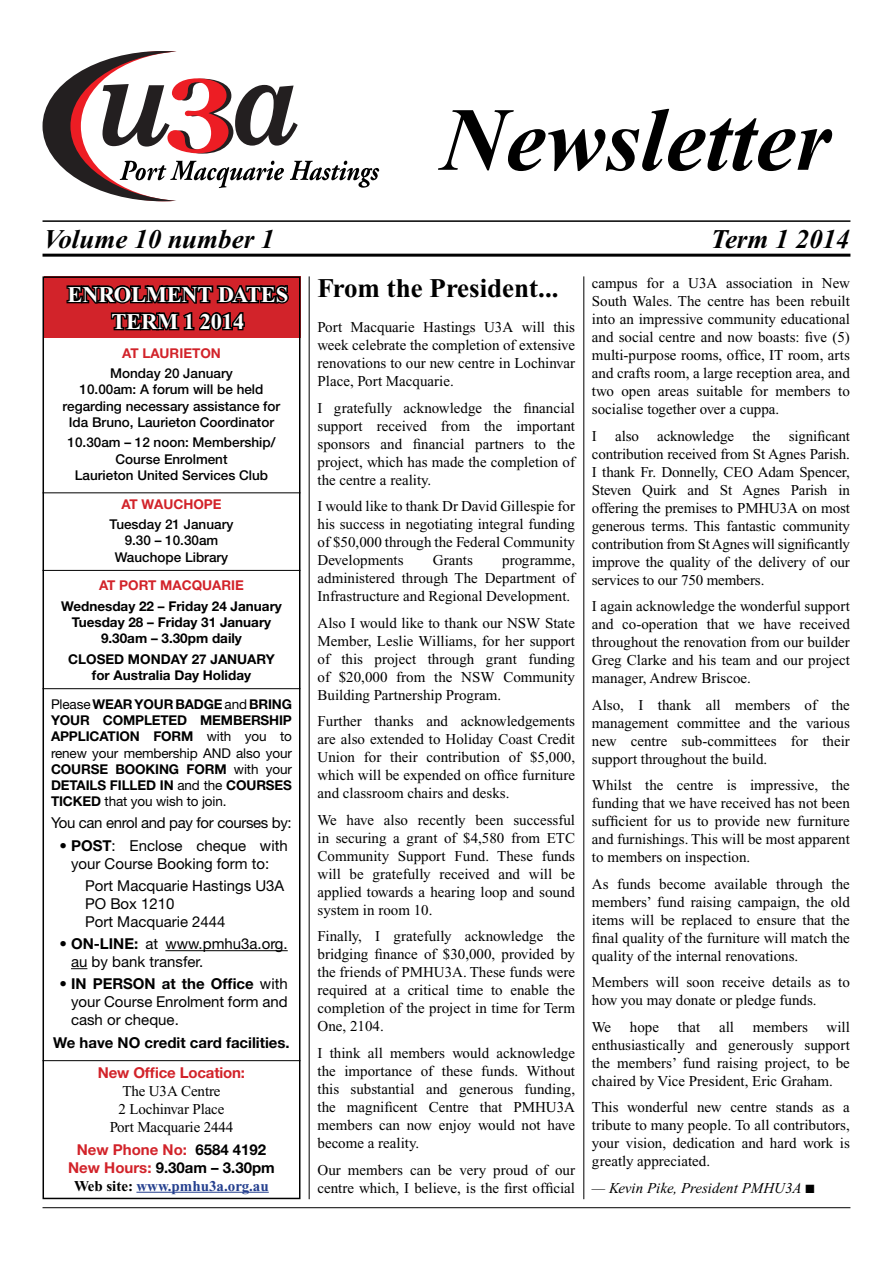
<style>
.page{position:relative;width:893px;height:1263px;background:#fff}
.page>*{position:absolute;margin:0;border:0;box-sizing:border-box;transform-origin:0 0}
.t1{font:italic 700 90px "Times New Roman";color:#000}
.t2{font:italic 700 27px "Times New Roman";color:#000}
.t3{font:700 27px "Times New Roman";color:#000}
.t4{font:700 22.5px/27px "Times New Roman";letter-spacing:-.01em;color:#fff;text-align:center}
.t5{font:15px/18px "Times New Roman";color:#000;text-align:justify}
.t6{font:15px/18px "Helvetica Neue";color:#000}
.t7{font:700 15px/18px "Helvetica Neue";color:#000;text-align:center}
.t8{font:15px "Helvetica Neue";letter-spacing:-.025em;color:#000}
.t9{font:italic 15px "Times New Roman";color:#000}
.t10{font:700 15px "Times New Roman";color:#25408f}
.t11{font:700 15px "Helvetica Neue";color:#d2232a}
.t12{font:700 13.5px/16.2px "Helvetica Neue";letter-spacing:-.01em;color:#000;text-align:center}
.t13{font:500 13.5px/16.2px "Helvetica Neue";color:#000;text-align:center}
.t14{font:700 13.5px "Helvetica Neue";color:#d2232a}
.s1{font-weight:400}
.s2{font-weight:700}
.s3{color:#d2232a}
.s4{color:#000}
</style>
<div class="page">
<hr style="left:43px;top:254px;width:807px;height:3px;background:#000">
<hr style="left:43px;top:220px;width:807px;height:2px;background:#000">
<svg style="left:43px;top:51px;width:336px;height:150px"></svg>
<hr style="left:43px;top:1207px;width:807px;height:1px;background:#000">
<hr style="left:309px;top:276px;width:1px;height:923px;background:#000">
<div style="left:44px;top:276px;width:256px;height:62px;background:#d2232a"></div>
<div style="left:43px;top:276px;width:257px;height:923px;border:2px solid #000"></div>
<hr style="left:43px;top:492px;width:257px;height:1px;background:#000">
<hr style="left:43px;top:570px;width:257px;height:1px;background:#000">
<hr style="left:43px;top:688px;width:257px;height:1px;background:#000">
<hr style="left:165px;top:950px;width:123px;height:1px;background:#000">
<svg style="left:71px;top:968px;width:16px;height:1px"></svg>
<hr style="left:43px;top:1060px;width:257px;height:1px;background:#000">
<hr style="left:136px;top:1192px;width:133px;height:1px;background:#25408f">
<svg style="left:65px;top:276px;width:225px;height:55px"></svg>
<hr style="left:584px;top:276px;width:1px;height:923px;background:#000">
<h1 class="t1" style="left:441px;top:92px;width:391px">Newsletter</h1>
<h2 class="t2" style="left:44px;top:224px;width:232px">Volume 10 number 1</h2>
<h2 class="t2" style="left:711px;top:224px;width:140px">Term 1 2014</h2>
<h3 class="t4" style="left:68px;top:281px;width:222px">enrolment dates<br>Term 1 2014</h3>
<p class="t14" style="left:122px;top:345px;width:100px">AT LAURIETON</p>
<p class="t13" style="left:63px;top:365px;width:219px">Monday 20 January<br>10.00am: A forum will be held regarding necessary assistance for<br>Ida Bruno, Laurieton Coordinator</p>
<p class="t13" style="left:68px;top:434px;width:209px">10.30am – 12 noon: Membership/<br>Course Enrolment<br>Laurieton United Services Club</p>
<p class="t14" style="left:121px;top:495px;width:102px">AT WAUCHOPE</p>
<p class="t13" style="left:110px;top:516px;width:125px">Tuesday 21 January<br>9.30 – 10.30am<br>Wauchope Library</p>
<p class="t14" style="left:99px;top:577px;width:146px">AT PORT MACQUARIE</p>
<p class="t12" style="left:61px;top:598px;width:222px">WEDNESDAY 22 – FRIDAY 24 JANUARY<br>TUESDAY 28 – FRIDAY 31 JANUARY<br>9.30AM – 3.30PM DAILY</p>
<p class="t12" style="left:68px;top:651px;width:208px">CLOSED MONDAY 27 JANUARY<br>FOR AUSTRALIA DAY HOLIDAY</p>
<p class="t12" style="left:51px;top:696px;width:242px;text-align:justify"><span class="s1">Please</span> WEAR YOUR BADGE <span class="s1">and</span> BRING YOUR COMPLETED MEMBERSHIP APPLICATION FORM <span class="s1">with you to renew your membership AND also your </span>COURSE BOOKING FORM <span class="s1">with your </span>DETAILS FILLED IN <span class="s1">and the</span> COURSES TICKED <span class="s1">that you wish to join.</span></p>
<p class="t8" style="left:51px;top:814px;width:242px">You can enrol and pay for courses by:</p>
<p class="t6" style="left:60px;top:836px;width:230px;text-align:center">• <span class="s2">POST</span>: Enclose cheque with your Course Booking form to:</p>
<p class="t6" style="left:85px;top:876px;width:201px">Port Macquarie Hastings U3A<br>PO Box 1210<br>Port Macquarie 2444</p>
<p class="t6" style="left:71px;top:935px;width:218px;text-indent:-11px">• <span class="s2">ON-LINE:</span> at www.pmhu3a.org. au by bank transfer.</p>
<p class="t6" style="left:71px;top:975px;width:218px;text-align:justify;text-indent:-11px">• <span class="s2">IN PERSON AT THE OFFICE</span> with your Course Enrolment form and cash or cheque.</p>
<p class="t7" style="left:53px;top:1033px;width:238px">WE HAVE NO CREDIT CARD FACILITIES.</p>
<p class="t11" style="left:98px;top:1064px;width:149px">NEW OFFICE LOCATION:</p>
<p class="t5" style="left:110px;top:1082px;width:125px;text-align:center">The U3A Centre<br>2 Lochinvar Place<br>Port Macquarie 2444</p>
<p class="t7" style="left:68px;top:1140px;width:208px"><span class="s3">NEW PHONE NO:</span> 6584 4192<br><span class="s3">NEW HOURS:</span> 9.30AM – 3.30PM</p>
<p class="t10" style="left:74px;top:1177px;width:196px"><span class="s4">Web site:</span> www.pmhu3a.org.au</p>
<p class="t5" style="left:592px;top:274px;width:259px">campus for a U3A association in New South Wales. The centre has been rebuilt into an impressive community educational and social centre and now boasts: five (5) multi-purpose rooms, office, IT room, arts and crafts room, a large reception area, and two open areas suitable for members to socialise together over a cuppa.</p>
<p class="t5" style="left:592px;top:427px;width:259px">I also acknowledge the significant contribution received from St Agnes Parish.<br>I thank Fr. Donnelly, CEO Adam Spencer, Steven Quirk and St Agnes Parish in offering the premises to PMHU3A on most generous terms. This fantastic community contribution from St Agnes will significantly improve the quality of the delivery of our services to our 750 members.</p>
<p class="t5" style="left:592px;top:597px;width:259px">I again acknowledge the wonderful support and co-operation that we have received throughout the renovation from our builder Greg Clarke and his team and our project manager, Andrew Briscoe.</p>
<p class="t5" style="left:592px;top:696px;width:259px">Also, I thank all members of the management committee and the various new centre sub-committees for their support throughout the build.</p>
<p class="t5" style="left:592px;top:776px;width:259px">Whilst the centre is impressive, the funding that we have received has not been sufficient for us to provide new furniture and furnishings. This will be most apparent to members on inspection.</p>
<p class="t5" style="left:592px;top:875px;width:259px">As funds become available through the members’ fund raising campaign, the old items will be replaced to ensure that the final quality of the furniture will match the quality of the internal renovations.</p>
<p class="t5" style="left:592px;top:973px;width:259px">Members will soon receive details as to how you may donate or pledge funds.</p>
<p class="t5" style="left:592px;top:1018px;width:259px">We hope that all members will enthusiastically and generously support the members’ fund raising project, to be chaired by Vice President, Eric Graham.</p>
<p class="t5" style="left:592px;top:1098px;width:259px">This wonderful new centre stands as a tribute to many people. To all contributors, your vision, dedication and hard work is greatly appreciated.</p>
<p class="t9" style="left:592px;top:1180px;width:224px">— Kevin Pike, President PMHU3A ■</p>
<h2 class="t3" style="left:317px;top:273px;width:243px">From the President...</h2>
<p class="t5" style="left:317px;top:318px;width:259px">Port Macquarie Hastings U3A will this week celebrate the completion of extensive renovations to our new centre in Lochinvar Place, Port Macquarie.</p>
<p class="t5" style="left:317px;top:399px;width:259px">I gratefully acknowledge the financial support received from the important sponsors and financial partners to the project, which has made the completion of the centre a reality.</p>
<p class="t5" style="left:317px;top:497px;width:259px">I would like to thank Dr David Gillespie for his success in negotiating integral funding of $50,000 through the Federal Community Developments</p>
<p class="t5" style="left:433px;top:551px;width:41px">Grants</p>
<p class="t5" style="left:317px;top:551px;width:259px;text-indent:185px">programme, administered through The Department of Infrastructure and Regional Development.</p>
<p class="t5" style="left:317px;top:614px;width:259px">Also I would like to thank our NSW State Member, Leslie Williams, for her support of this project through grant funding of $20,000 from the NSW Community Building Partnership Program.</p>
<p class="t5" style="left:317px;top:712px;width:259px">Further thanks and acknowledgements are also extended to Holiday Coast Credit Union for their contribution of $5,000, which will be expended on office furniture and classroom chairs and desks.</p>
<p class="t5" style="left:317px;top:811px;width:259px">We have also recently been successful in securing a grant of $4,580 from ETC Community Support Fund. These funds will be gratefully received and will be applied towards a hearing loop and sound system in room 10.</p>
<p class="t5" style="left:317px;top:927px;width:259px">Finally, I gratefully acknowledge the bridging finance of $30,000, provided by the friends of PMHU3A. These funds were required at a critical time to enable the completion of the project in time for Term One, 2104.</p>
<p class="t5" style="left:317px;top:1044px;width:259px">I think all members would acknowledge the importance of these funds. Without this substantial and generous funding, the magnificent Centre that PMHU3A members can now enjoy would not have become a reality.</p>
<p class="t5" style="left:317px;top:1160px;width:259px">Our members can be very proud of our centre which, I believe, is the first official</p>
</div>
